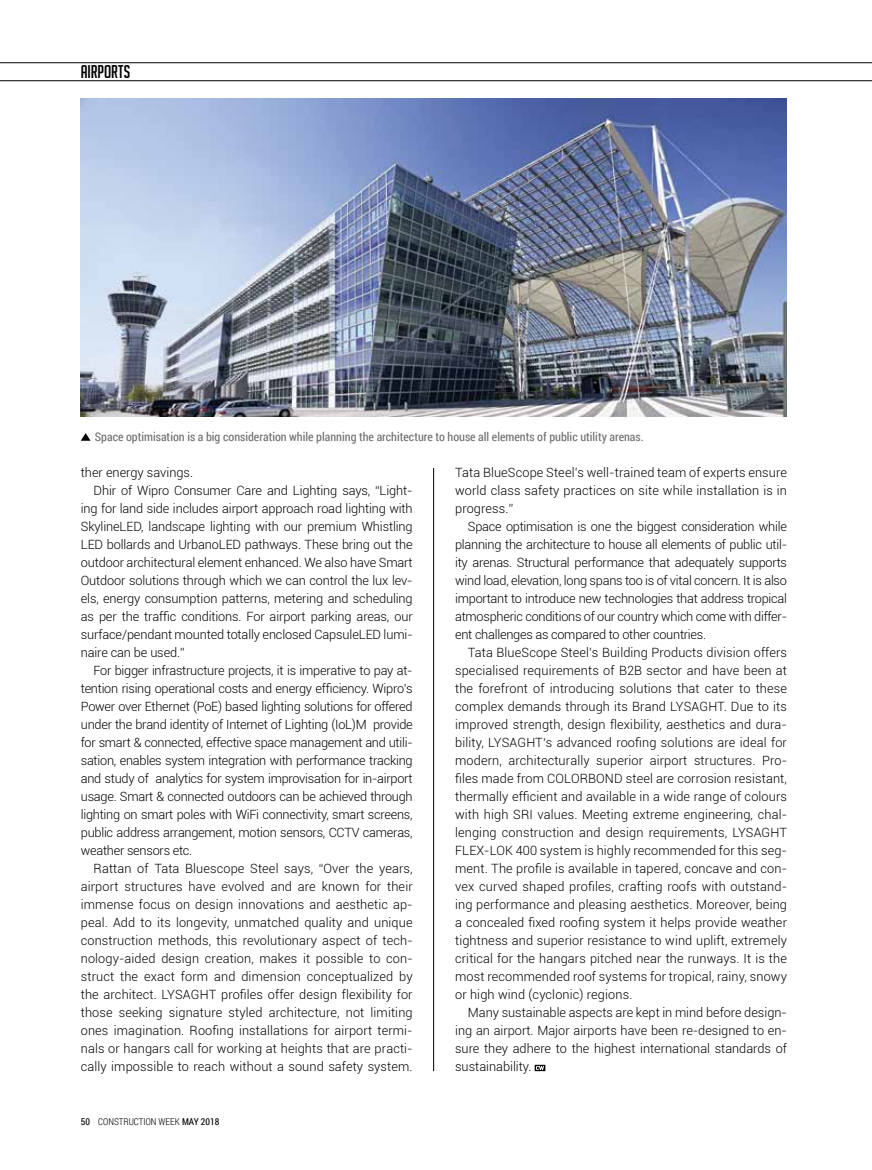
<style>
.page{position:relative;width:872px;height:1170px;background:#fff}
.page>*{position:absolute;margin:0;border:0;box-sizing:border-box;transform-origin:0 0}
.t1{font:18px "Big Noodle Titling";color:#000}
.t2{font:300 12.75px/18px "Roboto";letter-spacing:-.01em;color:#000;text-align:justify}
.t3{font:300 12.75px "Roboto";letter-spacing:.01em;color:#000}
.t4{font:12px "Roboto Condensed";color:#6d6e71}
.t5{font:300 9.45px "Roboto Condensed";color:#000}
.s1{font-weight:400}
</style>
<div class="page">
<hr style="left:0;top:80px;width:872px;height:1px;background:#000">
<hr style="left:0;top:62px;width:872px;height:1px;background:#000">
<hr style="left:433px;top:468px;width:1px;height:603px;background:#000">
<svg style="left:534px;top:1064px;width:11px;height:7px"></svg>
<img style="left:81px;top:99px;width:706px;height:318px">
<svg style="left:81px;top:433px;width:10px;height:8px"></svg>
<h1 class="t1" style="left:81px;top:62px;width:51px">AIRPORTS</h1>
<p class="t4" style="left:95px;top:428px;width:550px">Space optimisation is a big consideration while planning the architecture to house all elements of public utility arenas.</p>
<p class="t2" style="left:81px;top:463px;width:114px">ther energy savings.</p>
<p class="t2" style="left:94px;top:481px;width:320px">Dhir of Wipro Consumer Care and Lighting says, “Light-</p>
<p class="t2" style="left:81px;top:499px;width:333px">ing for land side includes airport approach road lighting with</p>
<p class="t2" style="left:81px;top:517px;width:333px">SkylineLED, landscape lighting with our premium Whistling</p>
<p class="t2" style="left:81px;top:535px;width:333px">LED bollards and UrbanoLED pathways. These bring out the</p>
<p class="t2" style="left:81px;top:553px;width:333px">outdoor architectural element enhanced. We also have Smart</p>
<p class="t2" style="left:81px;top:571px;width:333px">Outdoor solutions through which we can control the lux lev-</p>
<p class="t2" style="left:81px;top:589px;width:333px">els, energy consumption patterns, metering and scheduling</p>
<p class="t2" style="left:81px;top:607px;width:333px">as per the traffic conditions. For airport parking areas, our</p>
<p class="t2" style="left:81px;top:625px;width:333px">surface/pendant mounted totally enclosed CapsuleLED lumi-</p>
<p class="t2" style="left:81px;top:643px;width:105px">naire can be used.”</p>
<p class="t2" style="left:94px;top:661px;width:320px">For bigger infrastructure projects, it is imperative to pay at-</p>
<p class="t2" style="left:81px;top:679px;width:333px">tention rising operational costs and energy efficiency. Wipro’s</p>
<p class="t2" style="left:81px;top:697px;width:333px">Power over Ethernet (PoE) based lighting solutions for offered</p>
<p class="t2" style="left:81px;top:715px;width:333px">under the brand identity of Internet of Lighting (IoL)M provide</p>
<p class="t2" style="left:81px;top:733px;width:333px">for smart &amp; connected, effective space management and utili-</p>
<p class="t2" style="left:81px;top:751px;width:333px">sation, enables system integration with performance tracking</p>
<p class="t2" style="left:81px;top:769px;width:333px">and study of analytics for system improvisation for in-airport</p>
<p class="t2" style="left:81px;top:787px;width:333px">usage. Smart &amp; connected outdoors can be achieved through</p>
<p class="t2" style="left:81px;top:805px;width:333px">lighting on smart poles with WiFi connectivity, smart screens,</p>
<p class="t2" style="left:81px;top:823px;width:333px">public address arrangement, motion sensors, CCTV cameras,</p>
<p class="t2" style="left:81px;top:841px;width:113px">weather sensors etc.</p>
<p class="t3" style="left:94px;top:859px;width:320px">Rattan of Tata Bluescope Steel says, “Over the years,</p>
<p class="t3" style="left:81px;top:877px;width:333px">airport structures have evolved and are known for their</p>
<p class="t3" style="left:81px;top:895px;width:333px">immense focus on design innovations and aesthetic ap-</p>
<p class="t3" style="left:81px;top:913px;width:333px">peal. Add to its longevity, unmatched quality and unique</p>
<p class="t3" style="left:81px;top:931px;width:333px">construction methods, this revolutionary aspect of tech-</p>
<p class="t3" style="left:81px;top:949px;width:333px">nology-aided design creation, makes it possible to con-</p>
<p class="t3" style="left:81px;top:967px;width:333px">struct the exact form and dimension conceptualized by</p>
<p class="t3" style="left:81px;top:985px;width:333px">the architect. LYSAGHT profiles offer design flexibility for</p>
<p class="t3" style="left:81px;top:1003px;width:333px">those seeking signature styled architecture, not limiting</p>
<p class="t3" style="left:81px;top:1021px;width:333px">ones imagination. Roofing installations for airport termi-</p>
<p class="t3" style="left:81px;top:1039px;width:333px">nals or hangars call for working at heights that are practi-</p>
<p class="t3" style="left:81px;top:1057px;width:333px">cally impossible to reach without a sound safety system.</p>
<p class="t5" style="left:81px;top:1115px;width:140px"><span class="s1">50</span> CONSTRUCTION WEEK <span class="s1">MAY 2018</span></p>
<p class="t2" style="left:455px;top:463px;width:333px">Tata BlueScope Steel’s well-trained team of experts ensure world class safety practices on site while installation is in progress.”</p>
<p class="t2" style="left:455px;top:517px;width:333px;text-indent:13px">Space optimisation is one the biggest consideration while planning the architecture to house all elements of public util&shy;ity arenas. Structural performance that adequately supports wind load, elevation, long spans too is of vital concern. It is also important to introduce new technologies that address tropical atmospheric conditions of our country which come with differ&shy;ent challenges as compared to other countries.</p>
<p class="t2" style="left:455px;top:643px;width:333px;text-indent:13px">Tata BlueScope Steel’s Building Products division offers specialised requirements of B2B sector and have been at the forefront of introducing solutions that cater to these complex demands through its Brand LYSAGHT. Due to its improved strength, design flexibility, aesthetics and dura&shy;bility, LYSAGHT‘s advanced roofing solutions are ideal for modern, architecturally superior airport structures. Pro&shy;files made from COLORBOND steel are corrosion resistant, thermally efficient and available in a wide range of colours with high SRI values. Meeting extreme engineering, chal&shy;lenging construction and design requirements, LYSAGHT FLEX-LOK 400 system is highly recommended for this seg&shy;ment. The profile is available in tapered, concave and con&shy;vex curved shaped profiles, crafting roofs with outstand&shy;ing performance and pleasing aesthetics. Moreover, being a concealed fixed roofing system it helps provide weather tightness and superior resistance to wind uplift, extremely critical for the hangars pitched near the runways. It is the most recommended roof systems for tropical, rainy, snowy or high wind (cyclonic) regions.</p>
<p class="t2" style="left:455px;top:1003px;width:333px;text-indent:13px">Many sustainable aspects are kept in mind before design&shy;ing an airport. Major airports have been re-designed to en&shy;sure they adhere to the highest international standards of sustainability.</p>
</div>
